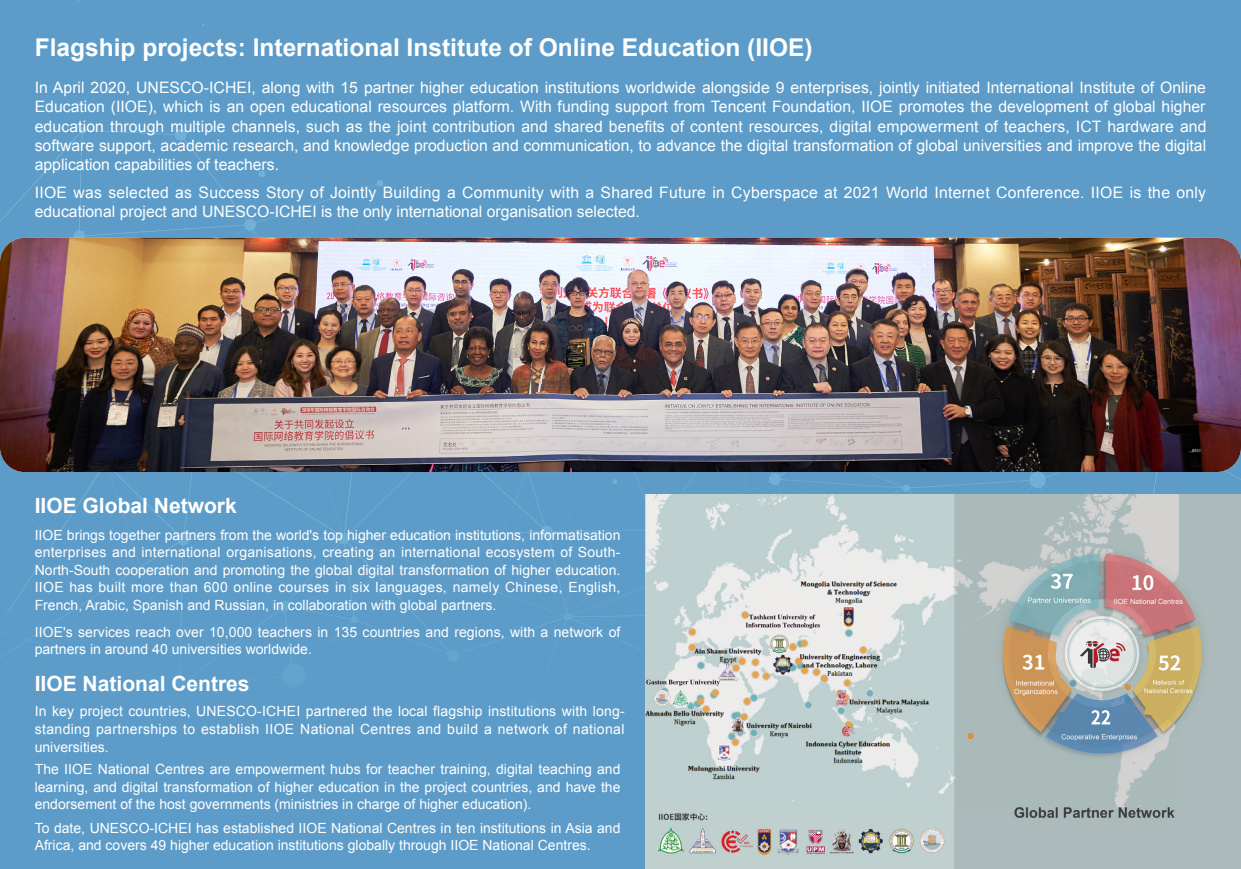
<style>
.page{position:relative;width:1241px;height:869px;background:#fff}
.page>*{position:absolute;margin:0;border:0;box-sizing:border-box;transform-origin:0 0}
.t1{font:700 24.5px "Arial";color:#fff}
.t2{font:700 21px "Arial";color:#fff}
.t3{font:15.75px/19.2px "Arial";color:#fff;text-align:justify}
.t4{font:14px/17.5px "Arial";color:#fff;text-align:justify}
</style>
<div class="page">
<div style="left:0;top:0;width:1240px;height:861px;background:#5d9cc9"></div>
<img style="left:0;top:238px;width:1240px;height:234px">
<img style="left:645px;top:494px;width:595px;height:374px">
<p class="t1" style="left:35px;top:31px;width:779px">Flagship projects: International Institute of Online Education (IIOE)</p>
<p class="t3" style="left:35px;top:78px;width:1173px">In April 2020, UNESCO-ICHEI, along with 15 partner higher education institutions worldwide alongside 9 enterprises, jointly initiated International Institute of Online Education (IIOE), which is an open educational resources platform. With funding support from Tencent Foundation, IIOE promotes the development of global higher education through multiple channels, such as the joint contribution and shared benefits of content resources, digital empowerment of teachers, ICT hardware and software support, academic research, and knowledge production and communication, to advance the digital transformation of global universities and improve the digital application capabilities of teachers.</p>
<p class="t3" style="left:35px;top:183px;width:1172px">IIOE was selected as Success Story of Jointly Building a Community with a Shared Future in Cyberspace at 2021 World Internet Conference. IIOE is the only educational project and UNESCO-ICHEI is the only international organisation selected.</p>
<p class="t2" style="left:35px;top:491px;width:203px">IIOE Global Network</p>
<p class="t4" style="left:35px;top:526px;width:587px">IIOE brings together partners from the world's top higher education institutions, informatisation enterprises and international organisations, creating an international ecosystem of South-North-South cooperation and promoting the global digital transformation of higher education.<br>IIOE has built more than 600 online courses in six languages, namely Chinese, English, French, Arabic, Spanish and Russian, in collaboration with global partners.</p>
<p class="t4" style="left:35px;top:622px;width:587px">IIOE's services reach over 10,000 teachers in 135 countries and regions, with a network of partners in around 40 universities worldwide.</p>
<p class="t2" style="left:35px;top:669px;width:216px">IIOE National Centres</p>
<p class="t4" style="left:35px;top:702px;width:591px">In key project countries, UNESCO-ICHEI partnered the local flagship institutions with long&shy;standing partnerships to establish IIOE National Centres and build a network of national universities.</p>
<p class="t4" style="left:35px;top:760px;width:587px">The IIOE National Centres are empowerment hubs for teacher training, digital teaching and learning, and digital transformation of higher education in the project countries, and have the endorsement of the host governments (ministries in charge of higher education).</p>
<p class="t4" style="left:35px;top:818px;width:587px">To date, UNESCO-ICHEI has established IIOE National Centres in ten institutions in Asia and<br>Africa, and covers 49 higher education institutions globally through IIOE National Centres.</p>
</div>
